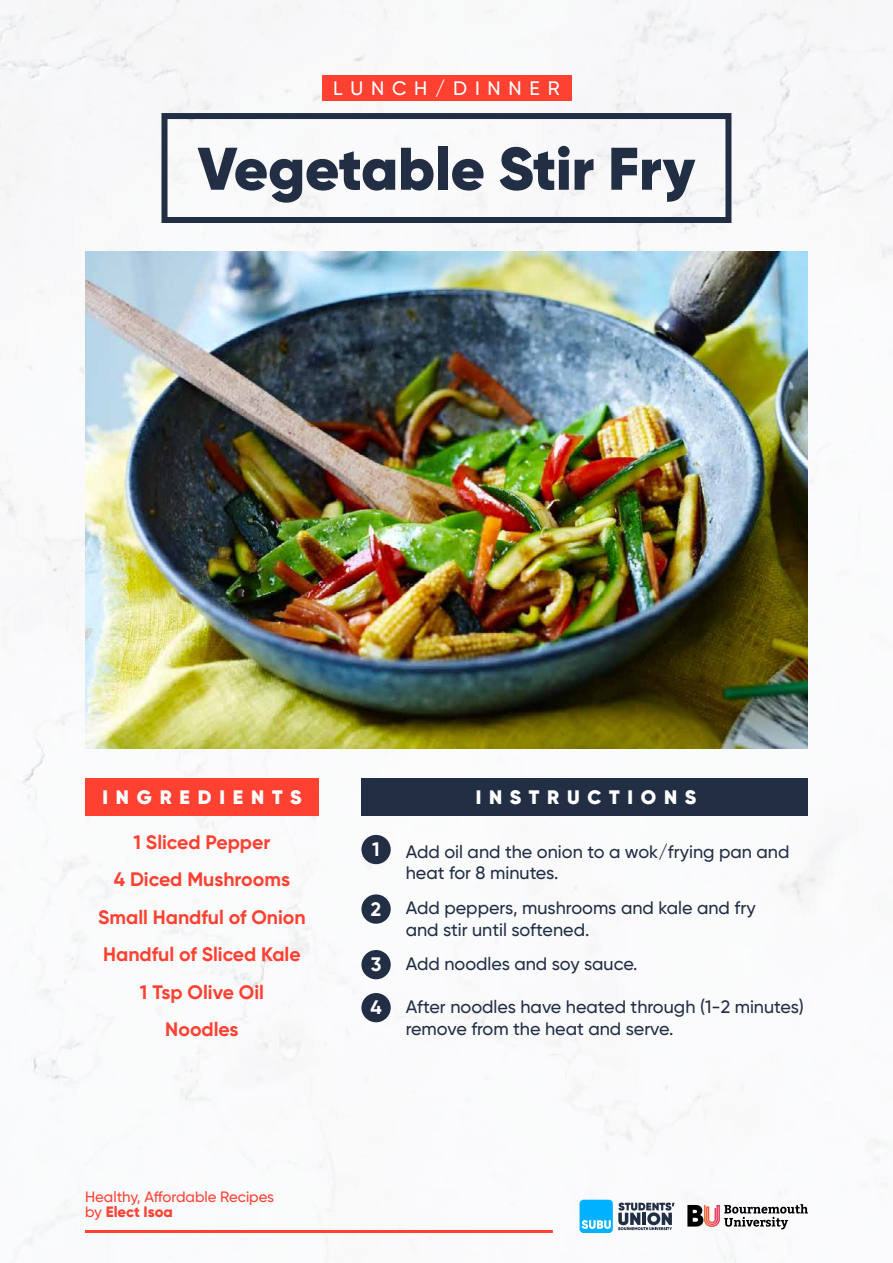
<style>
.page{position:relative;width:893px;height:1263px;background:#fff}
.page>*{position:absolute;margin:0;border:0;box-sizing:border-box;transform-origin:0 0}
.t1{font:900 60px "Gilroy";color:#212e44}
.t2{font:700 19.5px/37.5px "Gilroy";color:#ff4132;text-align:center}
.t3{font:900 19.5px "Gilroy";letter-spacing:.4em;color:#fff}
.t4{font:500 19.5px "Gilroy";letter-spacing:.4em;color:#fff}
.t5{font:700 19.5px "Gilroy";color:#fff}
.t6{font:500 18px/21.6px "Gilroy";color:#212e44}
.t7{font:500 15px/15px "Gilroy";color:#ff4132}
.s1{font-weight:800}
.s2{font-weight:700;font-size:19.5px;color:#fff}
</style>
<div class="page">
<div style="left:161px;top:113px;width:570px;height:110px;border:6px solid #212e44"></div>
<div style="left:322px;top:76px;width:249px;height:25px;background:#ff4132"></div>
<div style="left:85px;top:778px;width:234px;height:38px;background:#ff4132"></div>
<div style="left:361px;top:778px;width:447px;height:38px;background:#212e44"></div>
<div style="left:361px;top:835px;width:30px;height:29px;background:#212e44;border-radius:50%"></div>
<div style="left:361px;top:894px;width:30px;height:30px;background:#212e44;border-radius:50%"></div>
<div style="left:361px;top:950px;width:30px;height:29px;background:#212e44;border-radius:50%"></div>
<div style="left:361px;top:993px;width:30px;height:29px;background:#212e44;border-radius:50%"></div>
<svg style="left:580px;top:1200px;width:95px;height:33px"></svg>
<hr style="left:85px;top:1230px;width:468px;height:3px;background:#ff4132">
<svg style="left:687px;top:1204px;width:121px;height:26px"></svg>
<img style="left:85px;top:252px;width:723px;height:496px">
<p class="t4" style="left:333px;top:76px;width:228px">LUNCH/DINNER</p>
<h1 class="t1" style="left:198px;top:131px;width:499px">Vegetable Stir Fry</h1>
<p class="t3" style="left:102px;top:785px;width:201px">INGREDIENTS</p>
<p class="t2" style="left:98px;top:823px;width:209px">1 Sliced Pepper<br>4 Diced Mushrooms<br>Small Handful of Onion<br>Handful of Sliced Kale<br>1 Tsp Olive Oil<br>Noodles</p>
<p class="t7" style="left:85px;top:1189px;width:191px">Healthy, Affordable Recipes by <span class="s1">Elect Isoa</span></p>
<p class="t5" style="left:372px;top:837px;width:9px">1</p>
<p class="t5" style="left:371px;top:897px;width:12px">2</p>
<p class="t3" style="left:476px;top:785px;width:222px">INSTRUCTIONS</p>
<p class="t6" style="left:406px;top:841px;width:385px">Add oil and the onion to a wok/frying pan and heat for 8 minutes.</p>
<p class="t6" style="left:406px;top:897px;width:351px">Add peppers, mushrooms and kale and fry and stir until softened.</p>
<p class="t6" style="left:371px;top:953px;width:268px"><span class="s2">3</span> Add noodles and soy sauce.</p>
<p class="t6" style="left:406px;top:996px;width:400px">After noodles have heated through (1-2 minutes) remove from the heat and serve.</p>
<p class="t5" style="left:370px;top:995px;width:13px">4</p>
</div>
